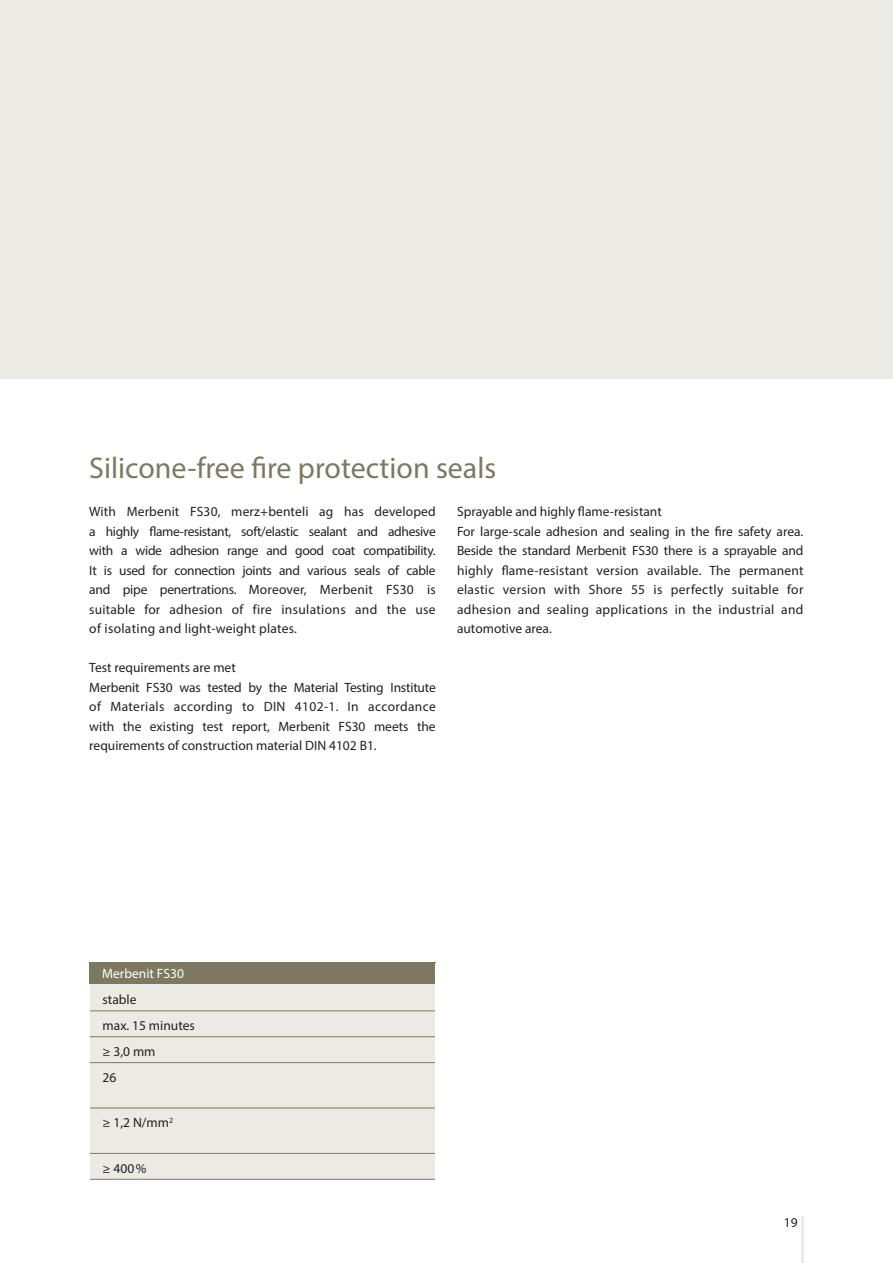
<style>
.page{position:relative;width:893px;height:1263px;background:#fff}
.page>*{position:absolute;margin:0;border:0;box-sizing:border-box;transform-origin:0 0}
.t1{font:30px "Myriad Pro";color:#7d7960}
.t2{font:13.5px/19.5px "Myriad Pro";color:#241f1f}
.t3{font:13.5px "Myriad Pro";color:#fff}
</style>
<div class="page">
<hr style="left:802px;top:1216px;width:2px;height:47px;background:#eceae4">
<div style="left:0;top:0;width:893px;height:378px;background:#eceae4"></div>
<div style="left:89px;top:984px;width:347px;height:196px;background:#eceae4"></div>
<hr style="left:0;top:1010px;width:893px;height:1px;background:#7d7960">
<hr style="left:0;top:1036px;width:893px;height:1px;background:#7d7960">
<hr style="left:0;top:1062px;width:893px;height:1px;background:#7d7960">
<hr style="left:0;top:1108px;width:893px;height:1px;background:#7d7960">
<hr style="left:0;top:1153px;width:893px;height:1px;background:#7d7960">
<hr style="left:0;top:1179px;width:893px;height:1px;background:#7d7960">
<div style="left:0;top:963px;width:89px;height:237px;background:#fff"></div>
<div style="left:90px;top:963px;width:346px;height:21px;background:#7d7960"></div>
<div style="left:436px;top:963px;width:457px;height:237px;background:#fff"></div>
<h1 class="t1" style="left:89px;top:450px;width:409px">Silicone-free fire protection seals</h1>
<p class="t2" style="left:89px;top:502px;width:348px;text-align:justify">With Merbenit FS30, merz+benteli ag has developed a highly flame-resistant, soft/elastic sealant and adhesive with a wide adhesion range and good coat compatibility.<br>It is used for connection joints and various seals of cable and pipe penertrations. Moreover, Merbenit FS30 is suitable for adhesion of fire insulations and the use of isolating and light-weight plates.</p>
<p class="t2" style="left:89px;top:658px;width:348px">Test requirements are met<br>Merbenit FS30 was tested by the Material Testing Institute of Materials according to DIN 4102-1. In accordance with the existing test report, Merbenit FS30 meets the requirements of construction material DIN 4102 B1.</p>
<p class="t2" style="left:457px;top:502px;width:348px">Sprayable and highly flame-resistant<br>For large-scale adhesion and sealing in the fire safety area.<br>Beside the standard Merbenit FS30 there is a sprayable and highly flame-resistant version available. The permanent elastic version with Shore 55 is perfectly suitable for adhesion and sealing applications in the industrial and automotive area.</p>
<p class="t3" style="left:102px;top:965px;width:83px">Merbenit FS30</p>
<p class="t2" style="left:103px;top:986px;width:94px;line-height:26px">stable<br>max. 15 minutes ≥ 3,0 mm<br>26</p>
<p class="t2" style="left:103px;top:1113px;width:72px">≥ 1,2 N/mm<sup>2</sup></p>
<p class="t2" style="left:103px;top:1158px;width:46px">≥ 400%</p>
<p class="t2" style="left:784px;top:1212px;width:15px">19</p>
</div>
